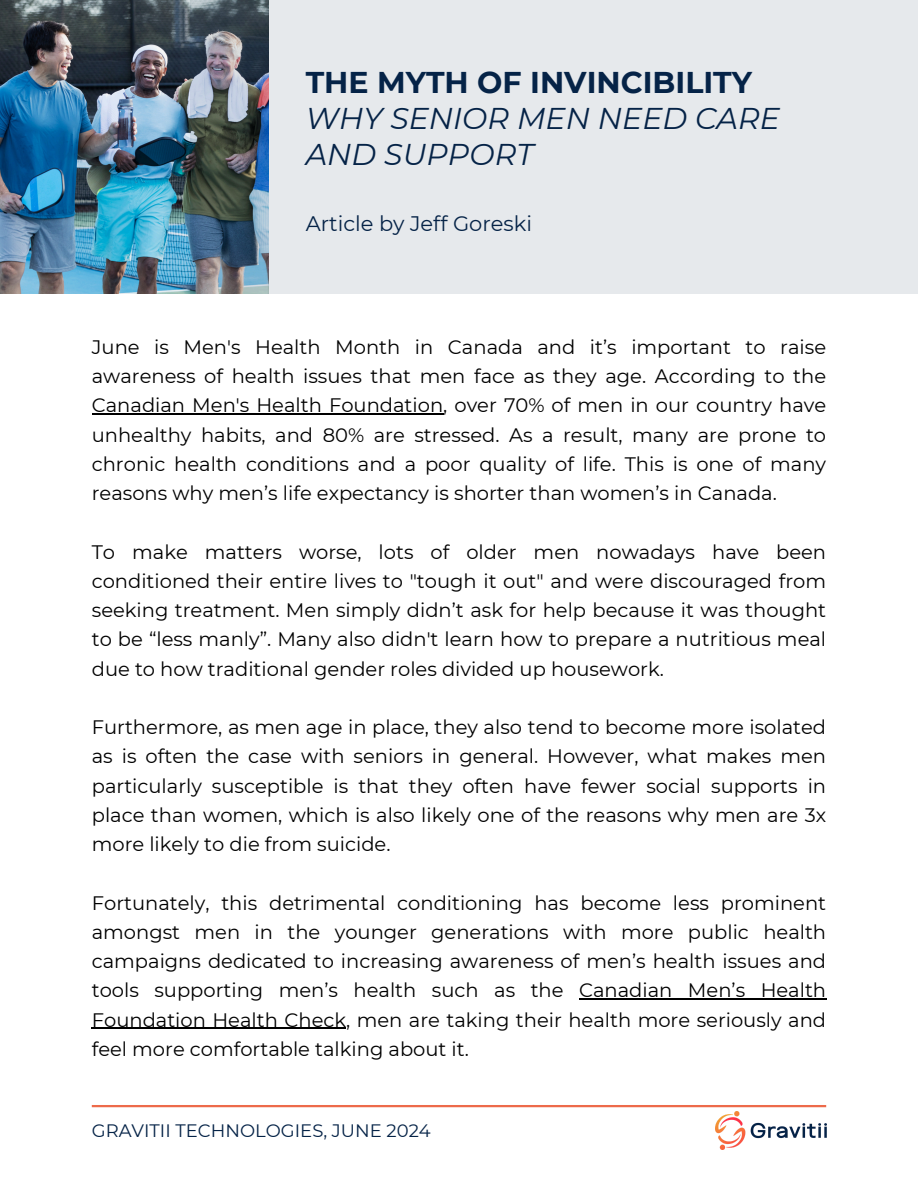
<style>
.page{position:relative;width:918px;height:1188px;background:#fff}
.page>*{position:absolute;margin:0;border:0;box-sizing:border-box;transform-origin:0 0}
.t1{font:italic 30px/36px "Montserrat";color:#052347}
.t2{font:21px "Montserrat";color:#052347}
.t3{font:19.5px/29.2px "Montserrat";color:#000;text-align:justify}
.t4{font:18px "Montserrat";color:#052347}
.s1{font-weight:700;font-style:normal}
</style>
<div class="page">
<img style="left:0;top:0;width:190px;height:293px">
<hr style="left:92px;top:414px;width:351px;height:1px;background:#000">
<hr style="left:579px;top:999px;width:247px;height:1px;background:#000">
<hr style="left:92px;top:1028px;width:254px;height:1px;background:#000">
<svg style="left:190px;top:0;width:728px;height:294px;background:#d6dade"></svg>
<hr style="left:92px;top:1105px;width:734px;height:2px;background:#ed6a4a">
<img style="left:716px;top:1112px;width:110px;height:38px">
<h2 class="t1" style="left:306px;top:64px;width:476px"><span class="s1">THE MYTH OF INVINCIBILITY<br></span>WHY SENIOR MEN NEED CARE<br>AND SUPPORT</h2>
<p class="t2" style="left:306px;top:211px;width:228px">Article by Jeff Goreski</p>
<h1 class="t3" style="left:92px;top:332px;width:736px">June is Men's Health Month in Canada and it’s important to raise awareness of health issues that men face as they age. According to the Canadian Men's Health Foundation, over 70% of men in our country have unhealthy habits, and 80% are stressed. As a result, many are prone to chronic health conditions and a poor quality of life. This is one of many reasons why men’s life expectancy is shorter than women’s in Canada.</h1>
<h2 class="t3" style="left:92px;top:537px;width:736px">To make matters worse, lots of older men nowadays have been conditioned their entire lives to "tough it out" and were discouraged from seeking treatment. Men simply didn’t ask for help because it was thought to be “less manly”. Many also didn't learn how to prepare a nutritious meal due to how traditional gender roles divided up housework.</h2>
<h2 class="t3" style="left:92px;top:713px;width:736px">Furthermore, as men age in place, they also tend to become more isolated as is often the case with seniors in general. However, what makes men particularly susceptible is that they often have fewer social supports in place than women, which is also likely one of the reasons why men are 3x more likely to die from suicide.</h2>
<h2 class="t3" style="left:92px;top:888px;width:736px">Fortunately, this detrimental conditioning has become less prominent amongst men in the younger generations with more public health campaigns dedicated to increasing awareness of men’s health issues and tools supporting men’s health such as the Canadian Men’s Health Foundation Health Check, men are taking their health more seriously and feel more comfortable talking about it.</h2>
<p class="t4" style="left:92px;top:1120px;width:341px">GRAVITII TECHNOLOGIES, JUNE 2024</p>
</div>
